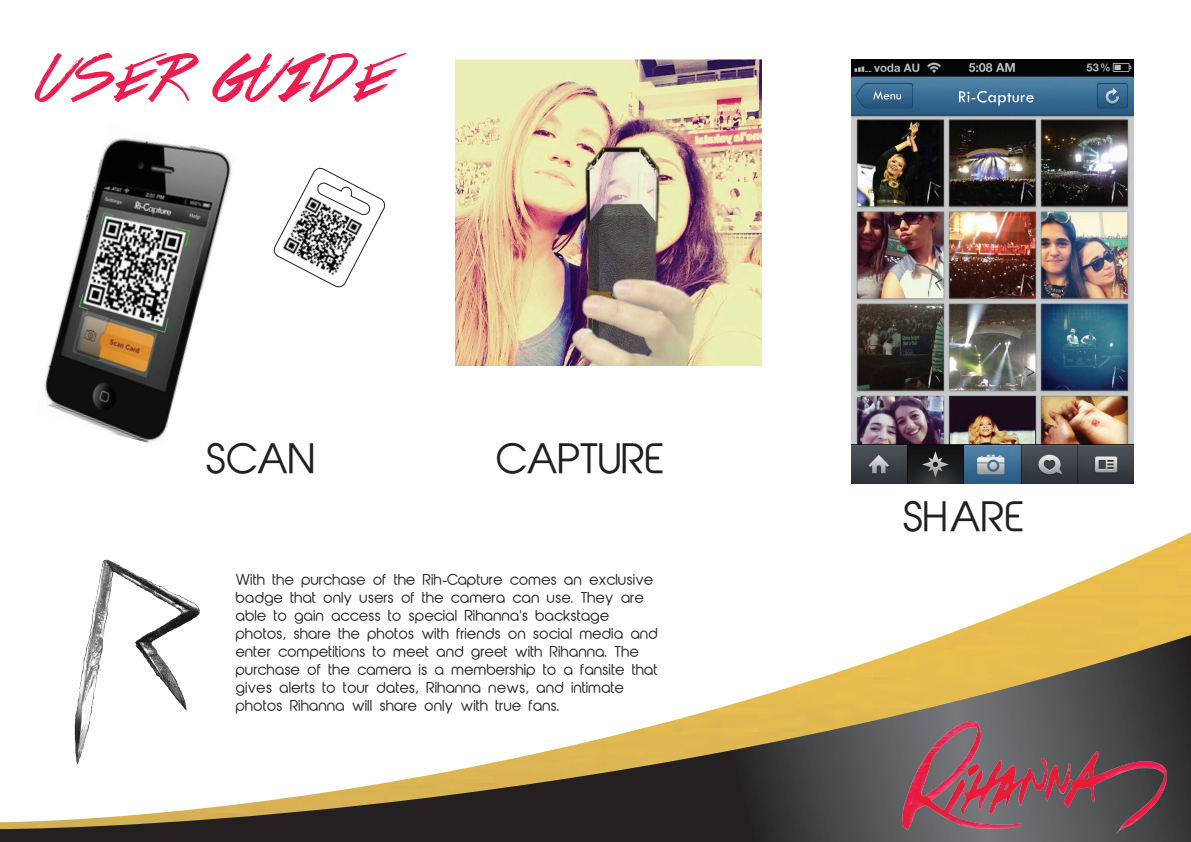
<style>
.page{position:relative;width:1191px;height:842px;background:#fff}
.page>*{position:absolute;margin:0;border:0;box-sizing:border-box;transform-origin:0 0}
.t1{font:70px "Colors Of Autumn";color:#eb1e4f}
.t2{font:39px "Abeatby Kai";color:#231f20}
.t3{font:14px/18px "Abeatby Kai";letter-spacing:.015em;color:#231f20}
.s1{font-family:"Arial"}
</style>
<div class="page">
<svg style="left:273px;top:167px;width:113px;height:121px"></svg>
<img style="left:44px;top:138px;width:188px;height:305px">
<svg style="left:174px;top:226px;width:17px;height:22px"></svg>
<svg style="left:150px;top:317px;width:19px;height:16px"></svg>
<svg style="left:78px;top:293px;width:12px;height:17px"></svg>
<svg style="left:100px;top:212px;width:15px;height:13px"></svg>
<img style="left:455px;top:59px;width:306px;height:306px">
<img style="left:851px;top:59px;width:283px;height:424px">
<img style="left:105px;top:532px;width:1086px;height:103px">
<svg style="left:0;top:635px;width:1191px;height:207px"></svg>
<img style="left:902px;top:721px;width:264px;height:112px">
<img style="left:73px;top:560px;width:126px;height:205px">
<h1 class="t1" style="left:37px;top:43px;width:357px">USER GUIDE</h1>
<h2 class="t2" style="left:207px;top:443px;width:111px">SCAN</h2>
<h2 class="t2" style="left:497px;top:443px;width:169px">CAPTURE</h2>
<p class="t3" style="left:236px;top:572px;width:424px">With the purchase of the Rih<span class="s1">-</span>Capture comes an exclusive badge that only users of the camera can use. They are able to gain access to special Rihanna's backstage photos, share the photos with friends on social media and enter competitions to meet and greet with Rihanna. The purchase of the camera is a membership to a fansite that gives alerts to tour dates, Rihanna news, and intimate photos Rihanna will share only with true fans.</p>
<h2 class="t2" style="left:903px;top:501px;width:122px">SHARE</h2>
</div>
